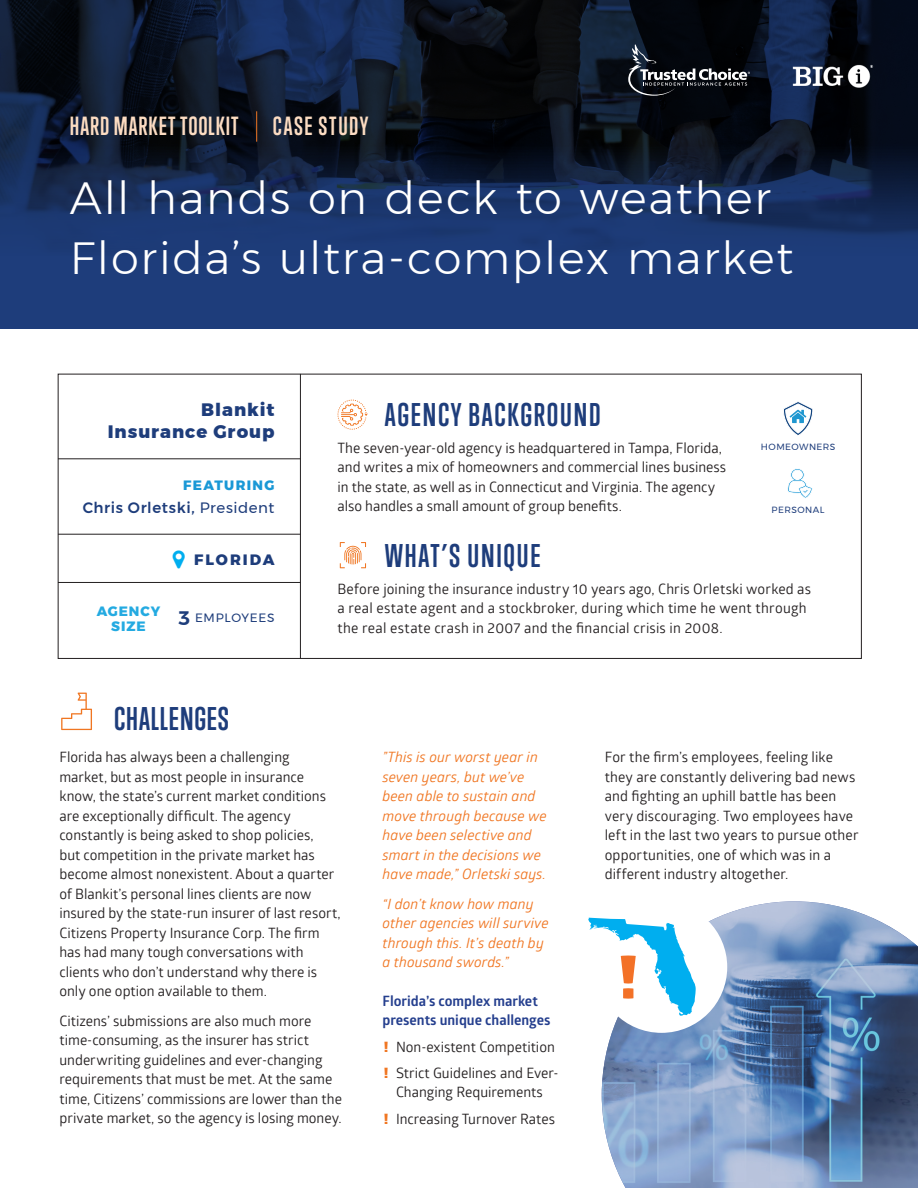
<style>
.page{position:relative;width:918px;height:1188px;background:#fff}
.page>*{position:absolute;margin:0;border:0;box-sizing:border-box;transform-origin:0 0}
.t1{font:300 45px "Montserrat";letter-spacing:.04em;color:#fff}
.t2{font:700 30px "Trump Gothic Pro";letter-spacing:.06em;color:#1e3d7b}
.t3{font:700 30px "Trump Gothic Pro";letter-spacing:.03em;color:#1e3d7b}
.t4{font:700 24px "Trump Gothic Pro";letter-spacing:.045em;color:#fcdcc2}
.t5{font:700 24px "Trump Gothic Pro";letter-spacing:.07em;color:#fcdcc2}
.t6{font:800 18px/22.5px "Montserrat";letter-spacing:.055em;color:#1e3d7b;text-align:right}
.t7{font:500 15px "Montserrat";letter-spacing:.04em;color:#1e3d7b}
.t8{font:800 15px "Montserrat";letter-spacing:.135em;color:#1e3d7b}
.t9{font:14.25px/19.5px "Glober";color:#231f20}
.t10{font:italic 14.25px/19.5px "Glober";letter-spacing:.01em;color:#f07622}
.bullets-timeline{font:700 14.25px/19.5px "Glober";color:#253f8e}
.t11{font:800 13.5px/15px "Montserrat";letter-spacing:.07em;color:#24aae1;text-align:center}
.t12{font:800 13.5px "Montserrat";letter-spacing:.1em;color:#1a98d6}
.t13{font:12px "Montserrat";letter-spacing:.055em;color:#1e3d7b}
.t14{font:9px "Montserrat";letter-spacing:.05em;color:#1e3d7b}
.s1{font-weight:400}
.s2{font-weight:600;font-size:19.5px}
.s3{font-family:"Univers LT Pro";font-weight:900;font-stretch:expanded;color:#f07622}
</style>
<div class="page">
<div style="left:0;top:0;width:918px;height:328px;background:#1e3d7b"></div>
<img style="left:0;top:0;width:918px;height:247px">
<hr style="left:58px;top:459px;width:243px;height:1px;background:#231f20">
<hr style="left:300px;top:374px;width:1px;height:285px;background:#231f20">
<hr style="left:58px;top:534px;width:243px;height:1px;background:#231f20">
<hr style="left:58px;top:582px;width:243px;height:1px;background:#231f20">
<hr style="left:256px;top:111px;width:1px;height:31px;background:#f07622">
<svg style="left:61px;top:693px;width:31px;height:37px"></svg>
<img style="left:602px;top:901px;width:316px;height:287px">
<svg style="left:628px;top:44px;width:122px;height:52px;background:#25282e"></svg>
<img style="left:793px;top:62px;width:80px;height:29px">
<svg style="left:340px;top:542px;width:26px;height:26px"></svg>
<svg style="left:337px;top:400px;width:31px;height:30px"></svg>
<svg style="left:783px;top:401px;width:30px;height:34px"></svg>
<svg style="left:787px;top:468px;width:25px;height:30px"></svg>
<div style="left:596px;top:901px;width:131px;height:132px;background:#fff;border-radius:50%"></div>
<svg style="left:588px;top:918px;width:108px;height:98px"></svg>
<p class="t4" style="left:70px;top:111px;width:170px">HARD MARKET TOOLKIT</p>
<p class="t5" style="left:273px;top:111px;width:97px">CASE STUDY</p>
<p class="t1" style="left:70px;top:164px;width:703px">All hands on deck to weather</p>
<p class="t1" style="left:70px;top:224px;width:725px">Florida’s ultra-complex market</p>
<p class="t6" style="left:108px;top:398px;width:168px">Blankit<br>Insurance Group</p>
<p class="t12" style="left:183px;top:474px;width:93px">FEATURING</p>
<p class="t7" style="left:83px;top:496px;width:193px">Chris Orletski, <span class="s1">President</span></p>
<p class="t8" style="left:194px;top:547px;width:82px">FLORIDA</p>
<p class="t11" style="left:97px;top:604px;width:65px">AGENCY<br>SIZE</p>
<p class="t13" style="left:178px;top:609px;width:98px"><span class="s2">3</span> EMPLOYEES</p>
<p class="t3" style="left:114px;top:700px;width:117px">CHALLENGES</p>
<h2 class="t2" style="left:385px;top:397px;width:217px">AGENCY BACKGROUND</h2>
<p class="t9" style="left:337px;top:437px;width:390px">The seven-year-old agency is headquartered in Tampa, Florida, and writes a mix of homeowners and commercial lines business in the state, as well as in Connecticut and Virginia. The agency also handles a small amount of group benefits.</p>
<h2 class="t2" style="left:385px;top:538px;width:158px">WHAT’S UNIQUE</h2>
<p class="t9" style="left:337px;top:578px;width:475px">Before joining the insurance industry 10 years ago, Chris Orletski worked as a real estate agent and a stockbroker, during which time he went through the real estate crash in 2007 and the financial crisis in 2008.</p>
<p class="t14" style="left:761px;top:440px;width:76px">HOMEOWNERS</p>
<p class="t14" style="left:772px;top:503px;width:54px">PERSONAL</p>
<p class="t9" style="left:59px;top:747px;width:283px">Florida has always been a challenging market, but as most people in insurance know, the state’s current market conditions are exceptionally difficult. The agency constantly is being asked to shop policies,<br>but competition in the private market has become almost nonexistent. About a quarter of Blankit’s personal lines clients are now insured by the state-run insurer of last resort, Citizens Property Insurance Corp. The firm has had many tough conversations with clients who don’t understand why there is only one option available to them.</p>
<p class="t9" style="left:59px;top:1010px;width:284px">Citizens’ submissions are also much more time-consuming, as the insurer has strict underwriting guidelines and ever-changing requirements that must be met. At the same time, Citizens’ commissions are lower than the private market, so the agency is losing money.</p>
<p class="t10" style="left:382px;top:747px;width:166px">”This is our worst year in seven years, but we’ve been able to sustain and move through because we have been selective and smart in the decisions we have made,” Orletski says.</p>
<p class="t10" style="left:382px;top:893px;width:168px">“I don’t know how many other agencies will survive through this. It’s death by a thousand swords.”</p>
<p class="bullets-timeline" style="left:382px;top:991px;width:170px">Florida’s complex market presents unique challenges</p>
<p class="t9" style="left:382px;top:1036px;width:174px"><span class="s3">!</span> Non-existent Competition</p>
<p class="t9" style="left:382px;top:1062px;width:177px;text-align:center"><span class="s3">!</span> Strict Guidelines and Ever-<br>Changing Requirements</p>
<p class="t9" style="left:382px;top:1108px;width:174px"><span class="s3">!</span> Increasing Turnover Rates</p>
<p class="t9" style="left:605px;top:747px;width:255px">For the firm’s employees, feeling like they are constantly delivering bad news and fighting an uphill battle has been very discouraging. Two employees have left in the last two years to pursue other opportunities, one of which was in a different industry altogether.</p>
</div>
